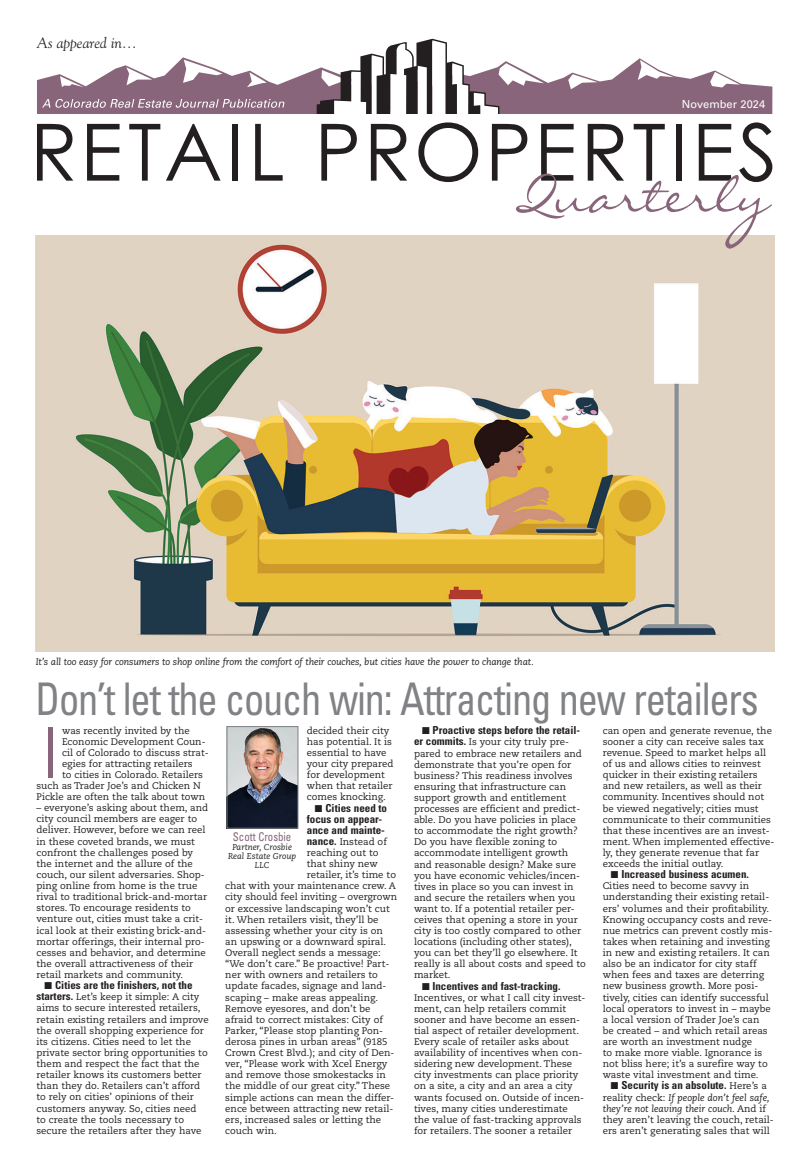
<style>
.page{position:relative;width:810px;height:1170px;background:#fff}
.page>*{position:absolute;margin:0;border:0;box-sizing:border-box;transform-origin:0 0}
.Quarterly_Body{font:300 ultra-condensed 70.5px "Univers LT Std";color:#88657a}
.Headline__32_pt{font:condensed 45px "Univers LT Std";letter-spacing:-.03em;color:#808285;scale:.9 1}
.t1{font:italic 15px "Goudy Std";color:#231f20}
.Col__head_name{font:condensed 12px "Univers LT Std";color:#88657a;scale:.9 1}
.Quarterly_Body-2{font:700 condensed 11px/11.1px "Univers LT Std";color:#231f20}
.Spotlight_text{font:11px "Univers LT Std";letter-spacing:.005em;color:#fff}
.Quarterly_Body-3{font:9.6px/11.1px "Caecilia LT Std";color:#231f20}
.Cutlines{font:italic 9.5px "Caecilia LT Std";letter-spacing:-.01em;color:#231f20}
.Col__head_title{font:italic 8.5px/9px "Caecilia LT Std";color:#231f20;text-align:center}
.s1{font-family:"Univers LT Std";font-weight:700;font-stretch:condensed;font-size:11px}
.s2{font-family:"Caecilia LT Std";font-weight:400;font-stretch:normal;font-size:9.6px}
.s3{font-style:italic}
</style>
<div class="page">
<img style="left:36px;top:236px;width:738px;height:415px">
<img style="left:229px;top:728px;width:67px;height:98px">
<div style="left:227px;top:726px;width:71px;height:102px;border:1px solid #808285"></div>
<svg style="left:37px;top:57px;width:735px;height:57px;fill:#88657a"></svg>
<svg style="left:183px;top:60px;width:40px;height:23px"></svg>
<svg style="left:126px;top:67px;width:26px;height:18px"></svg>
<svg style="left:60px;top:76px;width:24px;height:11px"></svg>
<svg style="left:247px;top:72px;width:20px;height:15px"></svg>
<svg style="left:568px;top:74px;width:30px;height:15px"></svg>
<svg style="left:638px;top:60px;width:36px;height:20px"></svg>
<svg style="left:710px;top:72px;width:30px;height:15px"></svg>
<svg style="left:317px;top:39px;width:227px;height:75px"></svg>
<svg style="left:42px;top:99px;width:243px;height:9px;background:#a78d9c"></svg>
<svg style="left:37px;top:124px;width:36px;height:57px"></svg>
<svg style="left:87px;top:124px;width:33px;height:57px"></svg>
<svg style="left:129px;top:124px;width:31px;height:57px"></svg>
<svg style="left:166px;top:124px;width:55px;height:57px"></svg>
<div style="left:233px;top:124px;width:5px;height:57px;background:#231f20"></div>
<svg style="left:255px;top:124px;width:28px;height:57px"></svg>
<svg style="left:321px;top:124px;width:36px;height:57px"></svg>
<svg style="left:371px;top:124px;width:36px;height:57px"></svg>
<svg style="left:418px;top:122px;width:60px;height:60px"></svg>
<svg style="left:492px;top:122px;width:280px;height:127px"></svg>
<p class="t1" style="left:37px;top:34px;width:101px">As appeared in…</p>
<p class="Spotlight_text" style="left:682px;top:98px;width:85px">November 2024</p>
<p class="Cutlines" style="left:36px;top:656px;width:500px">It’s all too easy for consumers to shop online from the comfort of their couches, but cities have the power to change that.</p>
<p class="Headline__32_pt" style="left:36px;top:670px;width:805px">Don’t let the couch win: Attracting new retailers</p>
<p class="Quarterly_Body" style="left:45px;top:716px;width:13px">I</p>
<p class="Quarterly_Body-3" style="left:62px;top:725px;width:129px">was recently invited by the</p>
<p class="Quarterly_Body-3" style="left:307px;top:725px;width:88px">decided their city has potential. It is essential to have your city prepared for development when that retailer comes knocking.</p>
<p class="Quarterly_Body-2" style="left:307px;top:802px;width:82px;text-indent:8px">■ Cities need to focus on appear&shy;ance and mainte-</p>
<p class="Quarterly_Body-3" style="left:307px;top:836px;width:82px"><span class="s1">nance.</span> Instead of</p>
<p class="Quarterly_Body-3" style="left:307px;top:847px;width:73px">reaching out to</p>
<p class="Quarterly_Body-3" style="left:307px;top:858px;width:72px">that shiny new</p>
<p class="Quarterly_Body-3" style="left:307px;top:870px;width:91px">retailer, it’s time to</p>
<p class="Quarterly_Body-3" style="left:225px;top:881px;width:172px">chat with your maintenance crew. A</p>
<p class="Quarterly_Body-3" style="left:225px;top:892px;width:173px">city should feel inviting – overgrown</p>
<p class="Quarterly_Body-3" style="left:225px;top:903px;width:166px">or excessive landscaping won’t cut</p>
<p class="Quarterly_Body-3" style="left:225px;top:914px;width:155px">it. When retailers visit, they’ll be</p>
<p class="Quarterly_Body-3" style="left:225px;top:925px;width:159px">assessing whether your city is on</p>
<p class="Quarterly_Body-3" style="left:225px;top:936px;width:162px">an upswing or a downward spiral.</p>
<p class="Quarterly_Body-3" style="left:225px;top:947px;width:157px">Overall neglect sends a message:</p>
<p class="Quarterly_Body-3" style="left:225px;top:958px;width:166px">“We don’t care.” Be proactive! Part-</p>
<p class="Quarterly_Body-3" style="left:225px;top:970px;width:154px">ner with owners and retailers to</p>
<p class="Quarterly_Body-3" style="left:225px;top:981px;width:163px">update facades, signage and land-</p>
<p class="Quarterly_Body-3" style="left:225px;top:992px;width:154px">scaping – make areas appealing.</p>
<p class="Quarterly_Body-3" style="left:225px;top:1003px;width:147px">Remove eyesores, and don’t be</p>
<p class="Quarterly_Body-3" style="left:225px;top:1014px;width:159px">afraid to correct mistakes: City of</p>
<p class="Quarterly_Body-3" style="left:225px;top:1025px;width:159px">Parker, “Please stop planting Pon-</p>
<p class="Quarterly_Body-3" style="left:225px;top:1036px;width:164px">derosa pines in urban areas” (9185</p>
<p class="Quarterly_Body-3" style="left:225px;top:1047px;width:171px">Crown Crest Blvd.); and city of Den-</p>
<p class="Quarterly_Body-3" style="left:225px;top:1058px;width:163px">ver, “Please work with Xcel Energy</p>
<p class="Quarterly_Body-3" style="left:225px;top:1070px;width:162px">and remove those smokestacks in</p>
<p class="Quarterly_Body-3" style="left:225px;top:1081px;width:166px">the middle of our great city.” These</p>
<p class="Quarterly_Body-3" style="left:225px;top:1092px;width:170px">simple actions can mean the differ-</p>
<p class="Quarterly_Body-3" style="left:225px;top:1103px;width:170px">ence between attracting new retail-</p>
<p class="Quarterly_Body-3" style="left:225px;top:1114px;width:157px">ers, increased sales or letting the</p>
<p class="Quarterly_Body-3" style="left:225px;top:1125px;width:53px">couch win.</p>
<p class="Quarterly_Body-2" style="left:422px;top:725px;width:160px">■ Proactive steps before the retail-</p>
<p class="Quarterly_Body-3" style="left:414px;top:737px;width:173px"><span class="s1">er commits.</span> Is your city truly pre&shy;pared to embrace new retailers and demonstrate that you’re open for business? This readiness involves ensuring that infrastructure can support growth and entitlement processes are efficient and predict&shy;able. Do you have policies in place to accommodate the right growth?<br>Do you have flexible zoning to accommodate intelligent growth and reasonable design? Make sure you have economic vehicles/incen&shy;tives in place so you can invest in and secure the retailers when you want to. If a potential retailer per&shy;ceives that opening a store in your city is too costly compared to other locations (including other states), you can bet they’ll go elsewhere. It really is all about costs and speed to market.</p>
<p class="Quarterly_Body-2" style="left:422px;top:980px;width:140px">■ Incentives and fast-tracking.</p>
<p class="Quarterly_Body-3" style="left:414px;top:992px;width:173px">Incentives, or what I call city invest&shy;ment, can help retailers commit sooner and have become an essen&shy;tial aspect of retailer development.<br>Every scale of retailer asks about availability of incentives when con&shy;sidering new development. These city investments can place priority on a site, a city and an area a city wants focused on. Outside of incen&shy;tives, many cities underestimate the value of fast-tracking approvals for retailers. The sooner a retailer</p>
<p class="Quarterly_Body-3" style="left:603px;top:725px;width:173px">can open and generate revenue, the sooner a city can receive sales tax revenue. Speed to market helps all of us and allows cities to reinvest quicker in their existing retailers and new retailers, as well as their community. Incentives should not be viewed negatively; cities must communicate to their communities that these incentives are an invest&shy;ment. When implemented effective&shy;ly, they generate revenue that far exceeds the initial outlay.</p>
<p class="Quarterly_Body-2" style="left:611px;top:869px;width:140px">■ Increased business acumen.</p>
<p class="Quarterly_Body-3" style="left:603px;top:881px;width:171px">Cities need to become savvy in understanding their existing retail&shy;ers’ volumes and their profitability.<br>Knowing occupancy costs and reve&shy;nue metrics can prevent costly mis&shy;takes when retaining and investing in new and existing retailers. It can also be an indicator for city staff when fees and taxes are deterring new business growth. More posi&shy;tively, cities can identify successful local operators to invest in – maybe a local version of Trader Joe’s can be created – and which retail areas are worth an investment nudge<br>to make more viable. Ignorance is not bliss here; it’s a surefire way to waste vital investment and time.</p>
<p class="Quarterly_Body-2" style="left:611px;top:1080px;width:158px">■ Security is an absolute. <span class="s2">Here’s a</span></p>
<p class="Quarterly_Body-3" style="left:603px;top:1092px;width:173px">reality check: <span class="s3">If people don’t feel safe, they’re not leaving their couch</span>. And if they aren’t leaving the couch, retail&shy;ers aren’t generating sales that will</p>
<p class="Quarterly_Body-3" style="left:62px;top:736px;width:145px">Economic Development Coun-</p>
<p class="Quarterly_Body-3" style="left:62px;top:747px;width:148px">cil of Colorado to discuss strat-</p>
<p class="Quarterly_Body-3" style="left:62px;top:758px;width:132px">egies for attracting retailers</p>
<p class="Quarterly_Body-3" style="left:62px;top:769px;width:142px">to cities in Colorado. Retailers</p>
<p class="Quarterly_Body-3" style="left:37px;top:780px;width:166px">such as Trader Joe’s and Chicken N</p>
<p class="Quarterly_Body-3" style="left:37px;top:791px;width:170px">Pickle are often the talk about town</p>
<p class="Quarterly_Body-3" style="left:37px;top:802px;width:173px">– everyone’s asking about them, and city council members are eager to deliver. However, before we can reel in these coveted brands, we must confront the challenges posed by the internet and the allure of the couch, our silent adversaries. Shop&shy;ping online from home is the true rival to traditional brick-and-mortar stores. To encourage residents to venture out, cities must take a crit&shy;ical look at their existing brick-and&shy;mortar offerings, their internal pro&shy;cesses and behavior, and determine the overall attractiveness of their retail markets and community.</p>
<p class="Quarterly_Body-2" style="left:45px;top:980px;width:150px">■ Cities are the finishers, not the</p>
<p class="Quarterly_Body-3" style="left:37px;top:992px;width:174px"><span class="s1">starters.</span> Let’s keep it simple: A city aims to secure interested retailers, retain existing retailers and improve the overall shopping experience for its citizens. Cities need to let the private sector bring opportunities to them and respect the fact that the retailer knows its customers better than they do. Retailers can’t afford to rely on cities’ opinions of their customers anyway. So, cities need<br>to create the tools necessary to secure the retailers after they have</p>
<p class="Col__head_name" style="left:233px;top:829px;width:66px">Scott Crosbie</p>
<p class="Col__head_title" style="left:228px;top:843px;width:70px">Partner, Crosbie<br>Real Estate Group<br>LLC</p>
</div>
